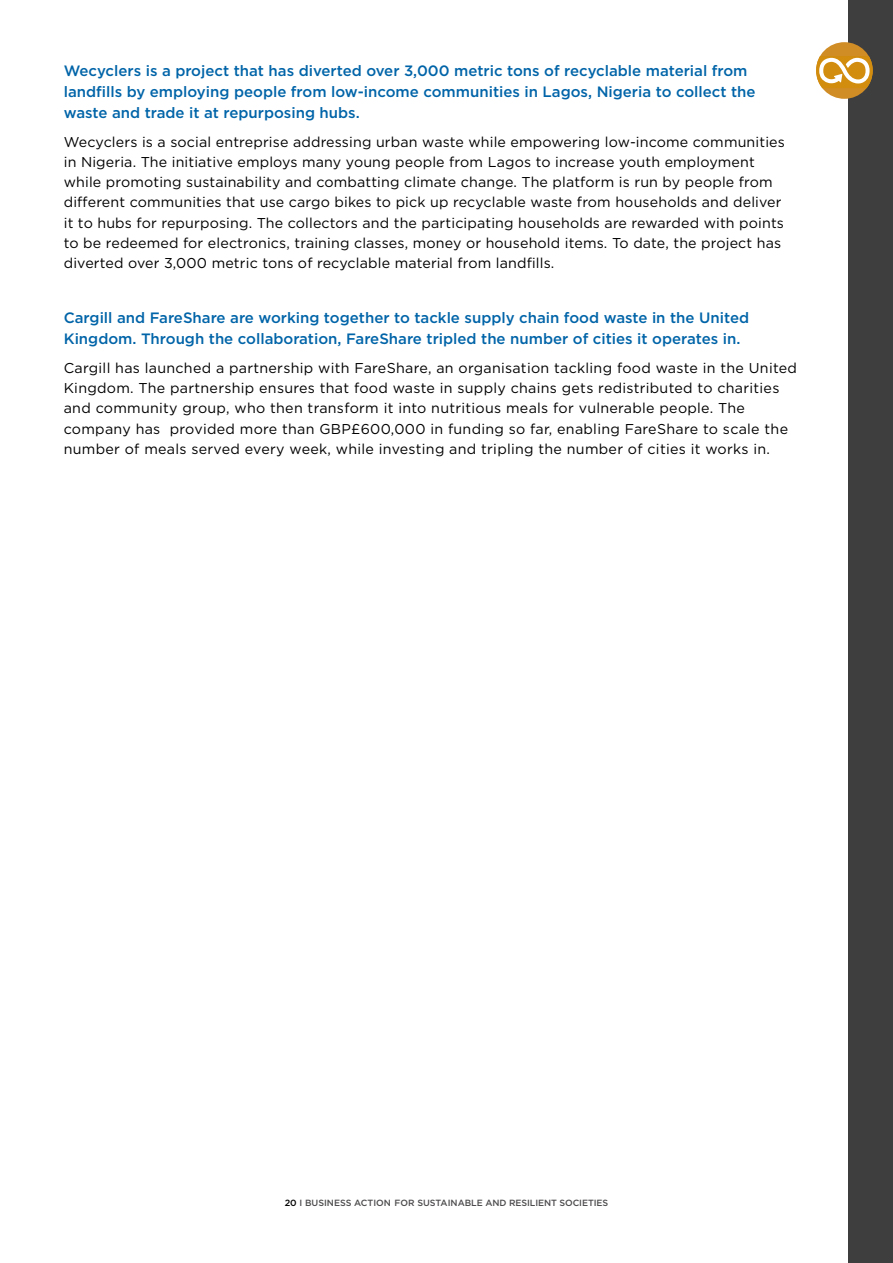
<style>
.page{position:relative;width:893px;height:1263px;background:#fff}
.page>*{position:absolute;margin:0;border:0;box-sizing:border-box;transform-origin:0 0}
.t1{font:500 15px/21px "Gotham";color:#0064a8}
.t2{font:14.25px/20.2px "Gotham";letter-spacing:.01em;color:#000}
.t3{font:500 9px "Gotham";letter-spacing:-.01em;color:#4d4b4d}
.s1{color:#000}
</style>
<div class="page">
<div style="left:848px;top:0;width:45px;height:1263px;background:#3e3e3f"></div>
<div style="left:816px;top:42px;width:57px;height:57px;background:#d08c25;border-radius:50%"></div>
<svg style="left:816px;top:56px;width:57px;height:32px;background:#dbae5b"></svg>
<p class="t1" style="left:64px;top:60px;width:693px">Wecyclers is a project that has diverted over 3,000 metric tons of recyclable material from landfills by employing people from low-income communities in Lagos, Nigeria to collect the waste and trade it at repurposing hubs.</p>
<p class="t2" style="left:64px;top:131px;width:723px">Wecyclers is a social entreprise addressing urban waste while empowering low-income communities in Nigeria. The initiative employs many young people from Lagos to increase youth employment while promoting sustainability and combatting climate change. The platform is run by people from different communities that use cargo bikes to pick up recyclable waste from households and deliver it to hubs for repurposing. The collectors and the participating households are rewarded with points to be redeemed for electronics, training classes, money or household items. To date, the project has diverted over 3,000 metric tons of recyclable material from landfills.</p>
<p class="t1" style="left:64px;top:307px;width:687px">Cargill and FareShare are working together to tackle supply chain food waste in the United<br>Kingdom. Through the collaboration, FareShare tripled the number of cities it operates in.</p>
<p class="t2" style="left:64px;top:357px;width:735px">Cargill has launched a partnership with FareShare, an organisation tackling food waste in the United Kingdom. The partnership ensures that food waste in supply chains gets redistributed to charities and community group, who then transform it into nutritious meals for vulnerable people. The company has provided more than GBP£600,000 in funding so far, enabling FareShare to scale the number of meals served every week, while investing and tripling the number of cities it works in.</p>
<p class="t3" style="left:285px;top:1197px;width:325px"><span class="s1">20</span> I BUSINESS ACTION FOR SUSTAINABLE AND RESILIENT SOCIETIES</p>
</div>
